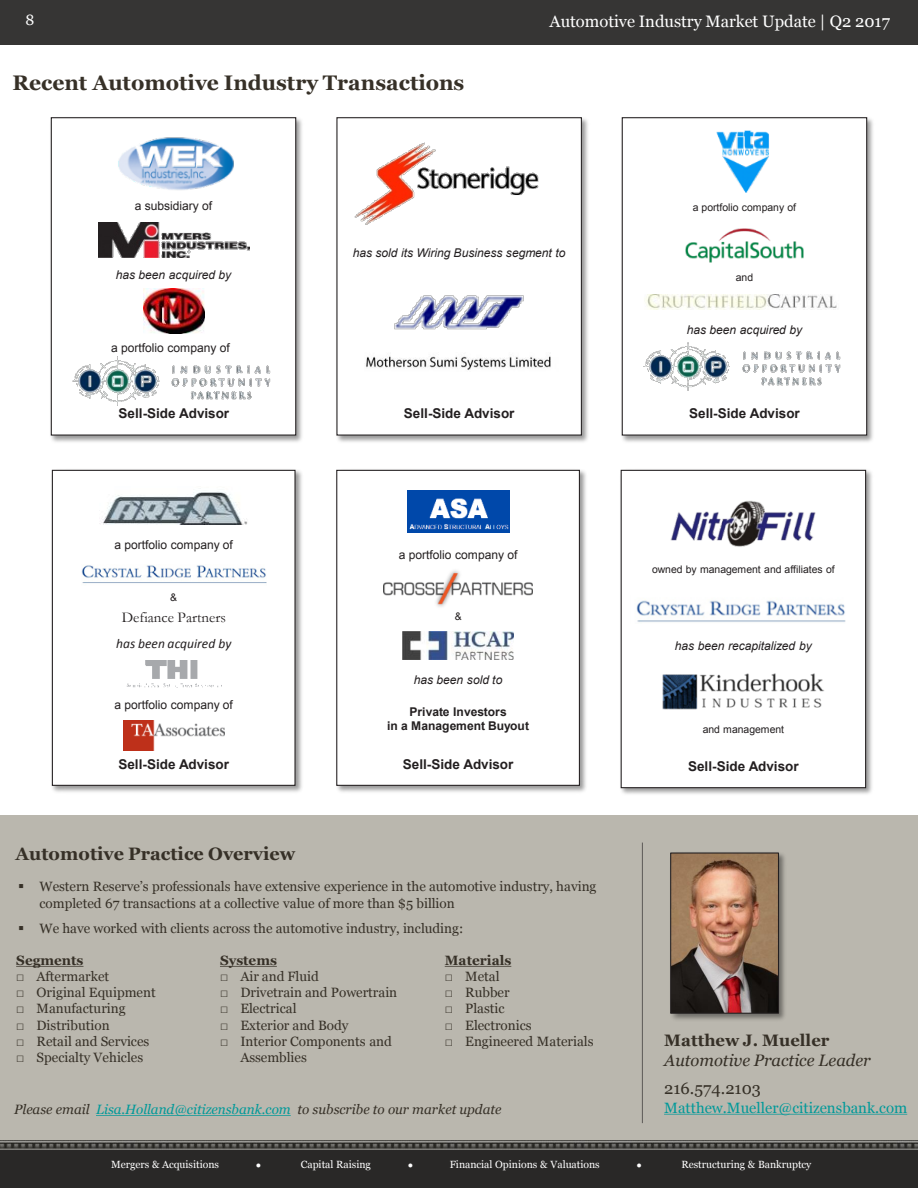
<style>
.page{position:relative;width:918px;height:1188px;background:#fff}
.page>*{position:absolute;margin:0;border:0;box-sizing:border-box;transform-origin:0 0}
.t1{font:700 21px "Georgia";color:#363027}
.t2{font:700 18px "Georgia";color:#363027}
.t3{font:italic 16.5px/19.8px "Georgia";color:#363027}
.t4{font:16.5px "Georgia";color:#fff}
.t5{font:16.5px "Georgia";color:#363027}
.t6{font:15px "Georgia";color:#099}
.t7{font:15px "Garamond";color:#231f20}
.t8{font:15px "Georgia";color:#fff}
.t9{font:13.5px/16.2px "Georgia";color:#363027}
.t10{font:700 13.5px "Arial";color:#231f20}
.t11{font:italic 13.5px "Georgia";color:#363027}
.t12{font:700 13.5px "Georgia";color:#363027}
.t13{font:italic 13.5px "Calibri";letter-spacing:.005em;color:#231f20}
.t14{font:italic 12px "Arial";letter-spacing:-.005em;color:#231f20}
.t15{font:12px "Arial";letter-spacing:-.005em;color:#231f20}
.t16{font:700 12px/14.4px "Arial";color:#231f20;text-align:center}
.t17{font:10.5px "Georgia";color:#fff}
.t18{font:10.5px "Arial";letter-spacing:-.005em;color:#231f20}
.t19{font:9px "Georgia";color:#fff}
.s1{color:#099}
.s2{font-weight:700;font-style:normal}
</style>
<div class="page">
<div style="left:0;top:0;width:918px;height:45px;background:#363534"></div>
<div style="left:0;top:815px;width:918px;height:339px;background:#bab7ae"></div>
<svg style="left:664px;top:1114px;width:243px;height:1px"></svg>
<img style="left:672px;top:853px;width:113px;height:167px">
<img style="left:672px;top:854px;width:105px;height:158px">
<div style="left:670px;top:852px;width:109px;height:162px;border:1px solid #231f20"></div>
<svg style="left:16px;top:966px;width:68px;height:1px"></svg>
<svg style="left:220px;top:966px;width:57px;height:1px"></svg>
<svg style="left:445px;top:966px;width:66px;height:1px"></svg>
<svg style="left:96px;top:1115px;width:195px;height:1px"></svg>
<hr style="left:642px;top:843px;width:1px;height:280px;background:#63605d">
<div style="left:0;top:1141px;width:918px;height:47px;background:#292827"></div>
<img style="left:0;top:1140px;width:918px;height:9px">
<img style="left:337px;top:118px;width:251px;height:324px">
<div style="left:337px;top:118px;width:244px;height:317px;background:#fff"></div>
<div style="left:336px;top:117px;width:246px;height:319px;border:1px solid #231f20"></div>
<img style="left:355px;top:143px;width:184px;height:82px">
<img style="left:366px;top:356px;width:185px;height:14px">
<img style="left:394px;top:295px;width:130px;height:35px">
<img style="left:50px;top:117px;width:252px;height:325px">
<div style="left:51px;top:118px;width:245px;height:317px;background:#fff"></div>
<div style="left:51px;top:117px;width:245px;height:319px;border:1px solid #231f20"></div>
<img style="left:118px;top:137px;width:116px;height:53px">
<img style="left:98px;top:222px;width:151px;height:35px">
<img style="left:144px;top:288px;width:60px;height:45px">
<img style="left:72px;top:356px;width:88px;height:50px">
<img style="left:171px;top:365px;width:100px;height:35px">
<img style="left:621px;top:117px;width:252px;height:325px">
<div style="left:622px;top:118px;width:245px;height:317px;background:#fff"></div>
<div style="left:622px;top:117px;width:245px;height:319px;border:1px solid #231f20"></div>
<img style="left:716px;top:130px;width:53px;height:62px">
<img style="left:685px;top:228px;width:119px;height:35px">
<img style="left:643px;top:342px;width:87px;height:49px">
<img style="left:742px;top:351px;width:99px;height:35px">
<img style="left:644px;top:294px;width:193px;height:15px">
<img style="left:51px;top:469px;width:251px;height:323px">
<div style="left:52px;top:470px;width:243px;height:315px;background:#fff"></div>
<div style="left:52px;top:470px;width:244px;height:316px;border:1px solid #231f20"></div>
<img style="left:101px;top:491px;width:147px;height:34px">
<img style="left:81px;top:565px;width:185px;height:18px">
<img style="left:127px;top:660px;width:92px;height:28px">
<img style="left:123px;top:721px;width:101px;height:30px">
<img style="left:620px;top:469px;width:252px;height:325px">
<div style="left:621px;top:470px;width:245px;height:318px;background:#fff"></div>
<div style="left:621px;top:470px;width:245px;height:318px;border:1px solid #231f20"></div>
<img style="left:662px;top:673px;width:162px;height:37px">
<img style="left:670px;top:501px;width:146px;height:46px">
<img style="left:636px;top:600px;width:210px;height:22px">
<img style="left:336px;top:469px;width:250px;height:323px">
<div style="left:337px;top:470px;width:242px;height:315px;background:#fff"></div>
<div style="left:336px;top:470px;width:244px;height:316px;border:1px solid #231f20"></div>
<img style="left:408px;top:491px;width:101px;height:41px">
<img style="left:384px;top:570px;width:148px;height:37px">
<img style="left:403px;top:632px;width:111px;height:28px">
<p class="t8" style="left:25px;top:11px;width:10px">8</p>
<p class="t4" style="left:550px;top:11px;width:342px">Automotive Industry Market Update | Q2 2017</p>
<p class="t1" style="left:12px;top:69px;width:454px">Recent Automotive Industry Transactions</p>
<p class="t15" style="left:135px;top:197px;width:79px">a subsidiary of</p>
<p class="t14" style="left:116px;top:267px;width:117px">has been acquired by</p>
<p class="t15" style="left:111px;top:340px;width:120px">a portfolio company of</p>
<p class="t10" style="left:119px;top:404px;width:112px">Sell-Side Advisor</p>
<p class="t15" style="left:114px;top:537px;width:120px">a portfolio company of</p>
<p class="t18" style="left:170px;top:591px;width:8px">&amp;</p>
<p class="t7" style="left:122px;top:607px;width:106px">Defiance Partners</p>
<p class="t13" style="left:116px;top:634px;width:117px">has been acquired by</p>
<p class="t15" style="left:114px;top:697px;width:120px">a portfolio company of</p>
<p class="t10" style="left:118px;top:755px;width:112px">Sell-Side Advisor</p>
<p class="t14" style="left:353px;top:245px;width:214px">has sold its Wiring Business segment to</p>
<p class="t10" style="left:404px;top:404px;width:112px">Sell-Side Advisor</p>
<p class="t15" style="left:399px;top:547px;width:120px">a portfolio company of</p>
<p class="t18" style="left:455px;top:609px;width:8px">&amp;</p>
<p class="t14" style="left:414px;top:672px;width:90px">has been sold to</p>
<p class="t16" style="left:387px;top:705px;width:143px">Private Investors<br>in a Management Buyout</p>
<p class="t10" style="left:403px;top:755px;width:112px">Sell-Side Advisor</p>
<p class="t2" style="left:16px;top:842px;width:281px">Automotive Practice Overview</p>
<p class="t9" style="left:40px;top:879px;width:558px;text-indent:-21px">▪ Western Reserve’s professionals have extensive experience in the automotive industry, having completed 67 transactions at a collective value of more than $5 billion</p>
<p class="t9" style="left:18px;top:920px;width:446px">▪ We have worked with clients across the automotive industry, including:</p>
<p class="t12" style="left:16px;top:951px;width:69px">Segments</p>
<p class="t9" style="left:16px;top:969px;width:95px">□ Aftermarket</p>
<p class="t9" style="left:16px;top:985px;width:141px">□ Original Equipment</p>
<p class="t9" style="left:16px;top:1001px;width:111px">□ Manufacturing</p>
<p class="t9" style="left:16px;top:1017px;width:95px">□ Distribution</p>
<p class="t9" style="left:16px;top:1033px;width:135px">□ Retail and Services</p>
<p class="t9" style="left:16px;top:1050px;width:128px">□ Specialty Vehicles</p>
<p class="t12" style="left:445px;top:951px;width:68px">Materials</p>
<p class="t9" style="left:445px;top:969px;width:56px">□ Metal</p>
<p class="t9" style="left:445px;top:985px;width:66px">□ Rubber</p>
<p class="t9" style="left:445px;top:1001px;width:61px">□ Plastic</p>
<p class="t9" style="left:445px;top:1017px;width:88px">□ Electronics</p>
<p class="t9" style="left:445px;top:1033px;width:150px">□ Engineered Materials</p>
<p class="t12" style="left:220px;top:951px;width:58px">Systems</p>
<p class="t9" style="left:220px;top:969px;width:100px">□ Air and Fluid</p>
<p class="t9" style="left:220px;top:985px;width:179px">□ Drivetrain and Powertrain</p>
<p class="t9" style="left:220px;top:1001px;width:78px">□ Electrical</p>
<p class="t9" style="left:220px;top:1017px;width:130px">□ Exterior and Body</p>
<p class="t9" style="left:240px;top:1033px;width:153px;text-indent:-20px">□ Interior Components and<br>Assemblies</p>
<p class="t11" style="left:14px;top:1101px;width:489px">Please email <span class="s1">Lisa.Holland@citizensbank.com</span> to subscribe to our market update</p>
<p class="t18" style="left:693px;top:200px;width:105px">a portfolio company of</p>
<p class="t18" style="left:736px;top:270px;width:19px">and</p>
<p class="t14" style="left:687px;top:322px;width:117px">has been acquired by</p>
<p class="t10" style="left:689px;top:404px;width:112px">Sell-Side Advisor</p>
<p class="t18" style="left:652px;top:562px;width:184px">owned by management and affiliates of</p>
<p class="t14" style="left:675px;top:638px;width:138px">has been recapitalized by</p>
<p class="t18" style="left:703px;top:723px;width:83px">and management</p>
<p class="t10" style="left:688px;top:757px;width:112px">Sell-Side Advisor</p>
<p class="t3" style="left:664px;top:1030px;width:208px"><span class="s2">Matthew J. Mueller<br></span>Automotive Practice Leader</p>
<p class="t5" style="left:664px;top:1079px;width:98px">216.574.2103</p>
<p class="t6" style="left:664px;top:1098px;width:245px">Matthew.Mueller@citizensbank.com</p>
<p class="t17" style="left:111px;top:1158px;width:109px">Mergers &amp; Acquisitions</p>
<p class="t19" style="left:256px;top:1159px;width:7px">●</p>
<p class="t17" style="left:301px;top:1158px;width:72px">Capital Raising</p>
<p class="t19" style="left:408px;top:1159px;width:7px">●</p>
<p class="t17" style="left:450px;top:1158px;width:152px">Financial Opinions &amp; Valuations</p>
<p class="t19" style="left:637px;top:1159px;width:7px">●</p>
<p class="t17" style="left:681px;top:1158px;width:131px">Restructuring &amp; Bankruptcy</p>
</div>
